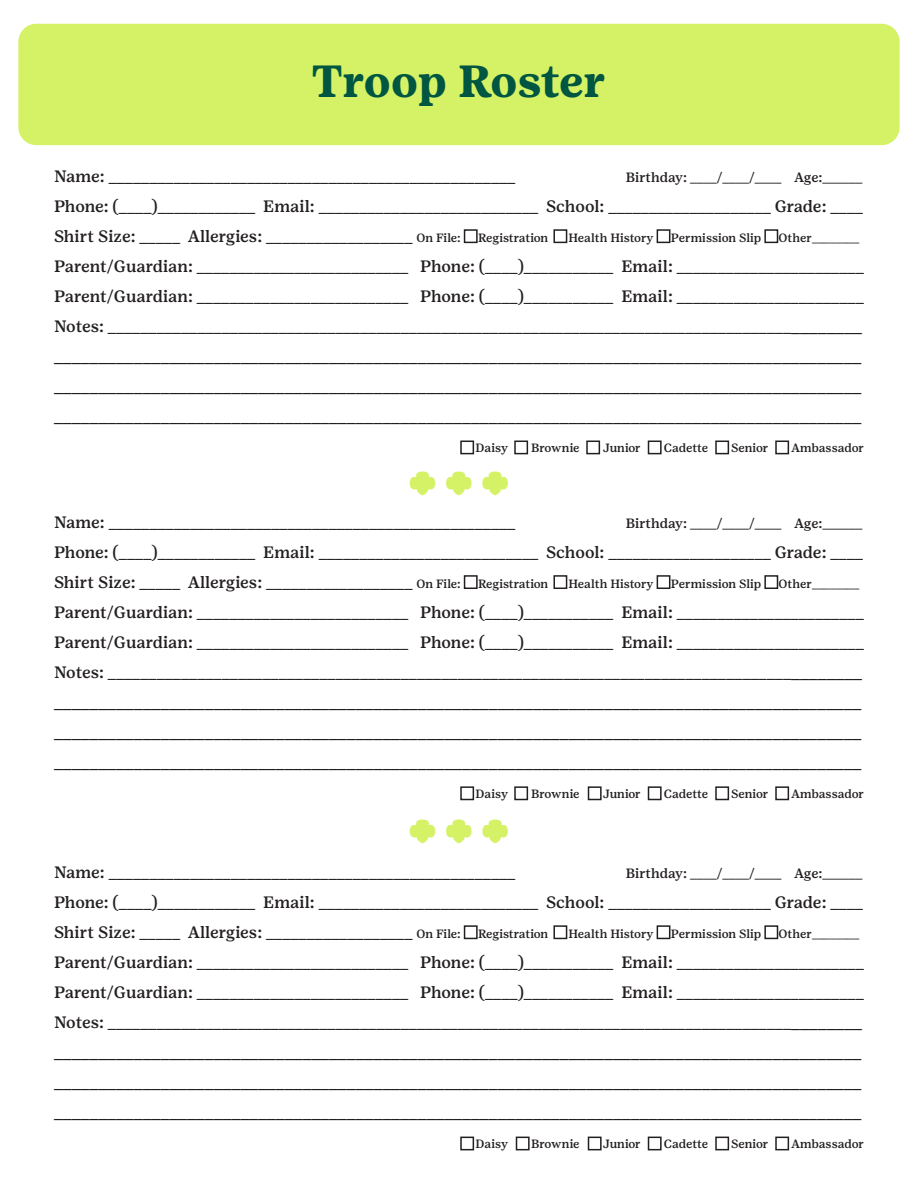
<style>
.page{position:relative;width:918px;height:1188px;background:#fff}
.page>*{position:absolute;margin:0;border:0;box-sizing:border-box;transform-origin:0 0}
.t1{font:700 45px "Girl Scout Text";color:#005640}
.t2{font:36px "Girl Scout Shapes";color:#d5f267}
.t3{font:500 18px/30px "Girl Scout Text";color:#231f20}
.t4{font:500 16.5px "Girl Scout Text";letter-spacing:-.005em;color:#231f20}
.t5{font:500 13.5px "Girl Scout Text";color:#231f20}
.t6{font:500 12px "Girl Scout Text";color:#231f20}
.s1{font-size:12px}
.s2{font-size:18px}
</style>
<div class="page">
<div style="left:464px;top:229px;width:14px;height:14px;border:2px solid #231f20"></div>
<div style="left:553px;top:229px;width:14px;height:14px;border:2px solid #231f20"></div>
<div style="left:657px;top:229px;width:13px;height:14px;border:2px solid #231f20"></div>
<div style="left:764px;top:229px;width:14px;height:14px;border:2px solid #231f20"></div>
<div style="left:775px;top:441px;width:14px;height:13px;border:2px solid #231f20"></div>
<div style="left:715px;top:441px;width:14px;height:13px;border:2px solid #231f20"></div>
<div style="left:648px;top:441px;width:14px;height:13px;border:2px solid #231f20"></div>
<div style="left:586px;top:441px;width:14px;height:13px;border:2px solid #231f20"></div>
<div style="left:514px;top:441px;width:14px;height:13px;border:2px solid #231f20"></div>
<div style="left:460px;top:441px;width:14px;height:13px;border:2px solid #231f20"></div>
<div style="left:464px;top:575px;width:14px;height:14px;border:2px solid #231f20"></div>
<div style="left:553px;top:575px;width:14px;height:14px;border:2px solid #231f20"></div>
<div style="left:657px;top:575px;width:13px;height:14px;border:2px solid #231f20"></div>
<div style="left:764px;top:575px;width:14px;height:14px;border:2px solid #231f20"></div>
<div style="left:775px;top:786px;width:14px;height:14px;border:2px solid #231f20"></div>
<div style="left:715px;top:786px;width:14px;height:14px;border:2px solid #231f20"></div>
<div style="left:648px;top:786px;width:14px;height:14px;border:2px solid #231f20"></div>
<div style="left:588px;top:786px;width:14px;height:14px;border:2px solid #231f20"></div>
<div style="left:514px;top:786px;width:14px;height:14px;border:2px solid #231f20"></div>
<div style="left:460px;top:786px;width:14px;height:14px;border:2px solid #231f20"></div>
<div style="left:464px;top:925px;width:14px;height:14px;border:2px solid #231f20"></div>
<div style="left:553px;top:925px;width:14px;height:14px;border:2px solid #231f20"></div>
<div style="left:657px;top:925px;width:13px;height:14px;border:2px solid #231f20"></div>
<div style="left:764px;top:925px;width:14px;height:14px;border:2px solid #231f20"></div>
<div style="left:775px;top:1137px;width:14px;height:13px;border:2px solid #231f20"></div>
<div style="left:715px;top:1137px;width:14px;height:13px;border:2px solid #231f20"></div>
<div style="left:648px;top:1137px;width:14px;height:13px;border:2px solid #231f20"></div>
<div style="left:588px;top:1137px;width:14px;height:13px;border:2px solid #231f20"></div>
<div style="left:516px;top:1137px;width:14px;height:13px;border:2px solid #231f20"></div>
<div style="left:460px;top:1137px;width:14px;height:13px;border:2px solid #231f20"></div>
<div style="left:18px;top:24px;width:882px;height:121px;background:#d5f267;border-radius:18px"></div>
<p class="t1" style="left:312px;top:55px;width:296px">Troop Roster</p>
<p class="t4" style="left:54px;top:166px;width:463px">Name: __________________________________________________</p>
<p class="t5" style="left:626px;top:169px;width:238px">Birthday: ____/____/____ Age:______</p>
<p class="t4" style="left:54px;top:196px;width:810px">Phone: (____)____________ Email: ___________________________ School: ____________________ Grade: ____</p>
<p class="t4" style="left:54px;top:226px;width:408px">Shirt Size: _____ Allergies: __________________ <span class="s1">On File:</span></p>
<p class="t6" style="left:478px;top:231px;width:72px">Registration</p>
<p class="t6" style="left:569px;top:231px;width:87px">Health History</p>
<p class="t6" style="left:671px;top:231px;width:92px">Permission Slip</p>
<p class="t6" style="left:779px;top:231px;width:82px">Other________</p>
<p class="t4" style="left:54px;top:256px;width:811px">Parent/Guardian: __________________________ Phone: (____)___________ Email: _______________________</p>
<p class="t4" style="left:54px;top:286px;width:811px">Parent/Guardian: __________________________ Phone: (____)___________ Email: _______________________</p>
<p class="t4" style="left:54px;top:316px;width:810px">Notes: ____________________________________________________________________________________<span class="s2">________</span></p>
<p class="t3" style="left:54px;top:340px;width:809px">___________________________________________________________________________________________ ___________________________________________________________________________________________</p>
<p class="t3" style="left:54px;top:400px;width:809px">___________________________________________________________________________________________</p>
<p class="t6" style="left:476px;top:441px;width:34px">Daisy</p>
<p class="t6" style="left:531px;top:441px;width:50px">Brownie</p>
<p class="t6" style="left:603px;top:441px;width:40px">Junior</p>
<p class="t6" style="left:664px;top:441px;width:46px">Cadette</p>
<p class="t6" style="left:731px;top:441px;width:39px">Senior</p>
<p class="t6" style="left:791px;top:441px;width:74px">Ambassador</p>
<p class="t2" style="left:408px;top:462px;width:103px">W W W</p>
<p class="t4" style="left:54px;top:512px;width:463px">Name: __________________________________________________</p>
<p class="t5" style="left:626px;top:515px;width:238px">Birthday: ____/____/____ Age:______</p>
<p class="t4" style="left:54px;top:542px;width:810px">Phone: (____)____________ Email: ___________________________ School: ____________________ Grade: ____</p>
<p class="t4" style="left:54px;top:572px;width:408px">Shirt Size: _____ Allergies: __________________ <span class="s1">On File:</span></p>
<p class="t6" style="left:478px;top:576px;width:72px">Registration</p>
<p class="t6" style="left:569px;top:576px;width:87px">Health History</p>
<p class="t6" style="left:671px;top:576px;width:92px">Permission Slip</p>
<p class="t6" style="left:779px;top:576px;width:82px">Other________</p>
<p class="t4" style="left:54px;top:602px;width:811px">Parent/Guardian: __________________________ Phone: (____)___________ Email: _______________________</p>
<p class="t4" style="left:54px;top:632px;width:811px">Parent/Guardian: __________________________ Phone: (____)___________ Email: _______________________</p>
<p class="t4" style="left:54px;top:662px;width:810px">Notes: ____________________________________________________________________________________<span class="s2">________</span></p>
<p class="t3" style="left:54px;top:686px;width:809px">___________________________________________________________________________________________ ___________________________________________________________________________________________</p>
<p class="t3" style="left:54px;top:746px;width:809px">___________________________________________________________________________________________</p>
<p class="t6" style="left:476px;top:786px;width:34px">Daisy</p>
<p class="t6" style="left:531px;top:786px;width:50px">Brownie</p>
<p class="t6" style="left:603px;top:786px;width:40px">Junior</p>
<p class="t6" style="left:664px;top:786px;width:46px">Cadette</p>
<p class="t6" style="left:731px;top:786px;width:39px">Senior</p>
<p class="t6" style="left:791px;top:786px;width:74px">Ambassador</p>
<p class="t2" style="left:408px;top:809px;width:103px">W W W</p>
<p class="t4" style="left:54px;top:862px;width:463px">Name: __________________________________________________</p>
<p class="t5" style="left:626px;top:865px;width:238px">Birthday: ____/____/____ Age:______</p>
<p class="t4" style="left:54px;top:892px;width:810px">Phone: (____)____________ Email: ___________________________ School: ____________________ Grade: ____</p>
<p class="t4" style="left:54px;top:922px;width:408px">Shirt Size: _____ Allergies: __________________ <span class="s1">On File:</span></p>
<p class="t6" style="left:478px;top:927px;width:72px">Registration</p>
<p class="t6" style="left:569px;top:927px;width:87px">Health History</p>
<p class="t6" style="left:671px;top:927px;width:92px">Permission Slip</p>
<p class="t6" style="left:779px;top:927px;width:82px">Other________</p>
<p class="t4" style="left:54px;top:952px;width:811px">Parent/Guardian: __________________________ Phone: (____)___________ Email: _______________________</p>
<p class="t4" style="left:54px;top:982px;width:811px">Parent/Guardian: __________________________ Phone: (____)___________ Email: _______________________</p>
<p class="t4" style="left:54px;top:1012px;width:810px">Notes: ____________________________________________________________________________________<span class="s2">________</span></p>
<p class="t3" style="left:54px;top:1036px;width:809px">___________________________________________________________________________________________ ___________________________________________________________________________________________</p>
<p class="t3" style="left:54px;top:1096px;width:809px">___________________________________________________________________________________________</p>
<p class="t6" style="left:476px;top:1137px;width:34px">Daisy</p>
<p class="t6" style="left:531px;top:1137px;width:50px">Brownie</p>
<p class="t6" style="left:603px;top:1137px;width:40px">Junior</p>
<p class="t6" style="left:664px;top:1137px;width:46px">Cadette</p>
<p class="t6" style="left:731px;top:1137px;width:39px">Senior</p>
<p class="t6" style="left:791px;top:1137px;width:74px">Ambassador</p>
</div>
